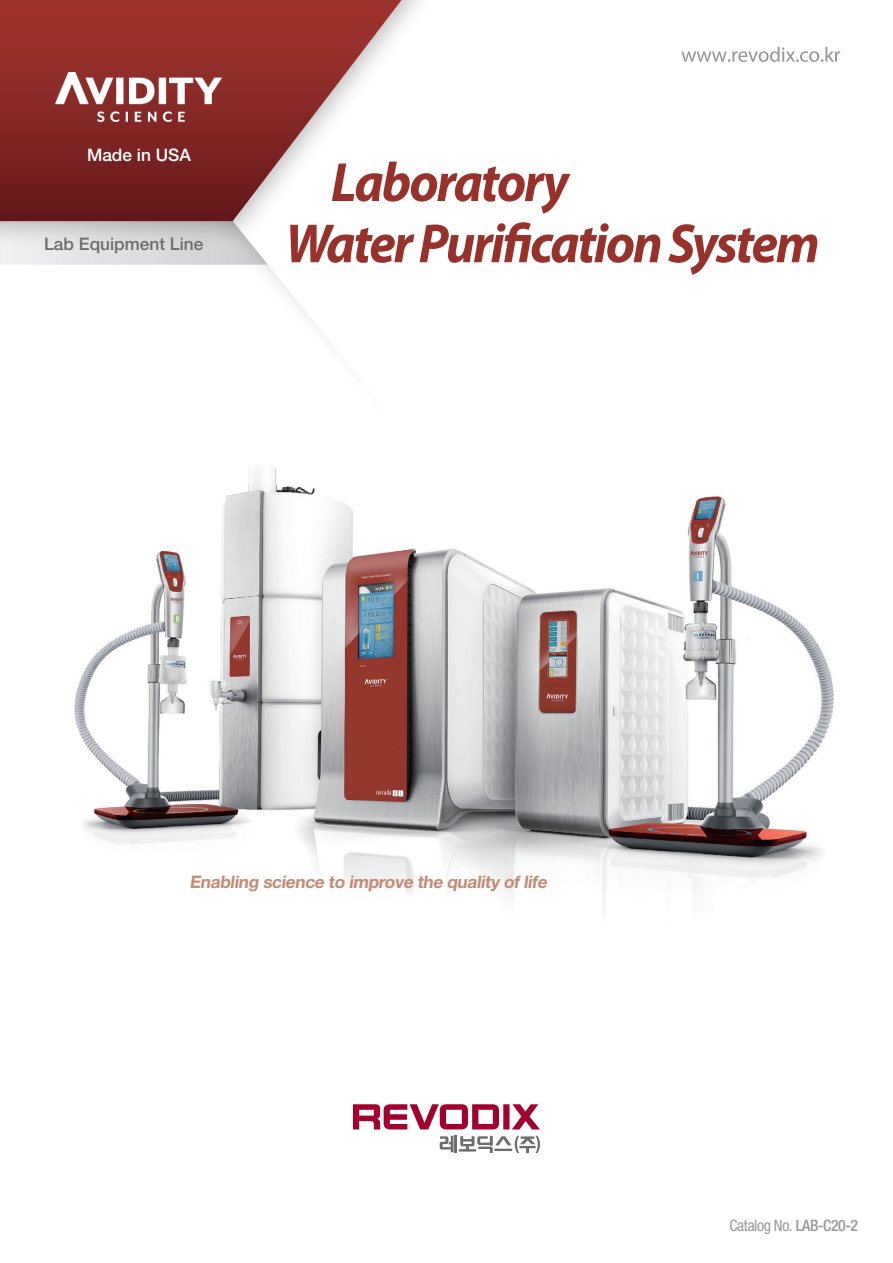
<style>
.page{position:relative;width:893px;height:1263px;background:#fff}
.page>*{position:absolute;margin:0;border:0;box-sizing:border-box;transform-origin:0 0}
.t1{font:italic 700 55.5px "Myriad Pro";letter-spacing:-.04em;color:#98312a;scale:.95 1}
.t2{font:700 17.25px "Helvetica Neue LT Std";color:#c38a76}
.t3{font:500 17.25px "Helvetica Neue LT Std";color:#6c6d70}
.t4{font:500 17.25px "Helvetica Neue LT Std";color:#fff}
.t5{font:condensed 15.75px "Helvetica Neue LTW1 G";letter-spacing:-.025em;color:#97999c}
.s1{font-family:"Helvetica Neue LT Std";font-weight:500}
</style>
<div class="page">
<svg style="left:0;top:248px;width:44px;height:17px"></svg>
<svg style="left:54px;top:46px;width:787px;height:279px"></svg>
<div style="left:0;top:0;width:441px;height:248px;background:#231f20;opacity:.33"></div>
<svg style="left:0;top:0;width:402px;height:221px"></svg>
<svg style="left:681px;top:47px;width:159px;height:15px"></svg>
<hr style="left:454px;top:1136px;width:3px;height:17px;background:#6c6d70">
<svg style="left:440px;top:1136px;width:13px;height:16px"></svg>
<svg style="left:459px;top:1136px;width:81px;height:17px"></svg>
<div style="left:503px;top:1104px;width:6px;height:25px;background:#a20130"></div>
<svg style="left:512px;top:1104px;width:28px;height:25px"></svg>
<svg style="left:353px;top:1104px;width:146px;height:25px"></svg>
<img style="left:74px;top:466px;width:760px;height:447px">
<img style="left:56px;top:72px;width:166px;height:50px">
<p class="t4" style="left:87px;top:145px;width:105px">Made in USA</p>
<p class="t3" style="left:44px;top:234px;width:161px">Lab Equipment Line</p>
<p class="t1" style="left:331px;top:146px;width:252px">Laboratory</p>
<p class="t1" style="left:285px;top:207px;width:564px">Water Purification System</p>
<p class="t2" style="left:189px;top:871px;width:362px">Enabling science to improve the quality of life</p>
<p class="t5" style="left:729px;top:1216px;width:130px">Catalog No. <span class="s1">LAB-C20-2</span></p>
</div>
